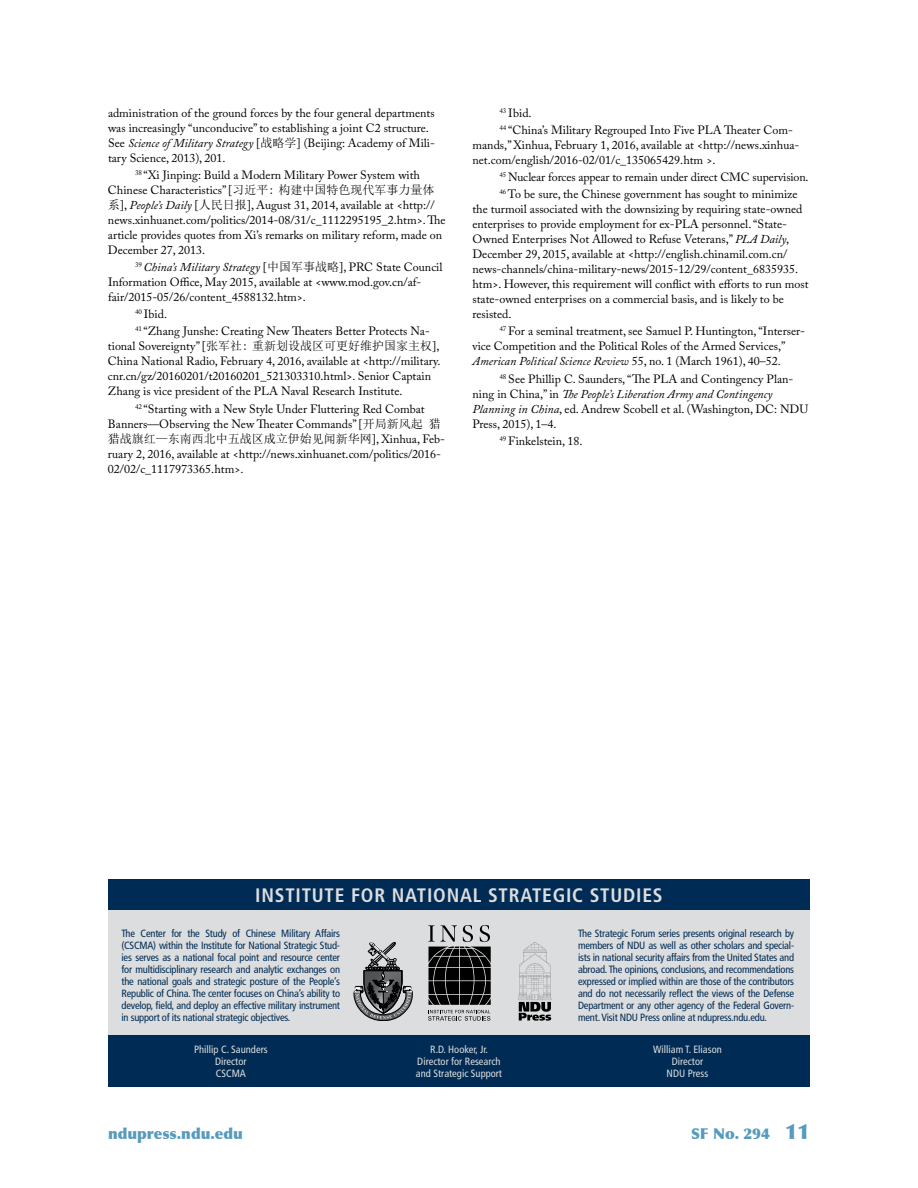
<style>
.page{position:relative;width:918px;height:1188px;background:#fff}
.page>*{position:absolute;margin:0;border:0;box-sizing:border-box;transform-origin:0 0}
.t1{font:700 condensed 19.5px "Frutiger LT Std";letter-spacing:.04em;color:#dcddde}
.t2{font:900 15px "Optima";color:#569bbe}
.t3{font:12px/15px "Adobe Caslon Pro";color:#000}
.t4{font:12px "Sim Sun";color:#000}
.t5{font:condensed 10.5px/12px "Frutiger LT Std";letter-spacing:-.02em;color:#002b54;text-align:justify}
.t6{font:condensed 10.5px/12px "Frutiger LT Std";color:#dcddde;text-align:center}
.s1{font-style:italic}
.s2{font-family:"Sim Sun"}
.s3{font-family:"Adobe Caslon Pro"}
.s4{font-size:21px}
</style>
<div class="page">
<div style="left:108px;top:909px;width:702px;height:143px;background:#dcddde"></div>
<div style="left:108px;top:1035px;width:702px;height:52px;background:#002b54"></div>
<div style="left:108px;top:879px;width:702px;height:31px;background:#002b54"></div>
<svg style="left:428px;top:925px;width:63px;height:96px"></svg>
<svg style="left:353px;top:943px;width:59px;height:78px"></svg>
<svg style="left:518px;top:942px;width:33px;height:79px"></svg>
<p class="t3" style="left:108px;top:105px;width:329px">administration of the ground forces by the four general departments was increasingly “unconducive” to establishing a joint C2 structure.<br>See <span class="s1">Science of Military Strategy</span> [<span class="s2">战略学</span>] (Beijing: Academy of Mili&shy;tary Science, 2013), 201.</p>
<p class="t3" style="left:108px;top:167px;width:339px;text-indent:27px"><sup>38</sup> “Xi Jinping: Build a Modern Military Power System with Chinese Characteristics” [<span class="s2">习近平: 构建中国特色现代军事力量体系</span>], <span class="s1">People’s Daily</span> [<span class="s2">人民日报</span>], August 31, 2014, available at &lt;http:// news.xinhuanet.com/politics/2014-08/31/c_1112295195_2.htm&gt;. The article provides quotes from Xi’s remarks on military reform, made on December 27, 2013.</p>
<p class="t3" style="left:108px;top:259px;width:336px;text-indent:27px"><sup>39</sup> <span class="s1">China’s Military Strategy</span> [<span class="s2">中国军事战略</span>], PRC State Council<br>Information Office, May 2015, available at &lt;www.mod.gov.cn/af&shy;fair/2015-05/26/content_4588132.htm&gt;.</p>
<p class="t3" style="left:135px;top:306px;width:296px;line-height:17.1px"><sup>40</sup> Ibid.<br><sup>41</sup> “Zhang Junshe: Creating New Theaters Better Protects Na-</p>
<p class="t3" style="left:108px;top:339px;width:334px">tional Sovereignty” [<span class="s2">张军社: 重新划设战区可更好维护国家主权</span>], China National Radio, February 4, 2016, available at &lt;http://military. cnr.cn/gz/20160201/t20160201_521303310.html&gt;. Senior Captain Zhang is vice president of the PLA Naval Research Institute.</p>
<p class="t3" style="left:108px;top:401px;width:334px;text-indent:27px"><sup>42</sup> “Starting with a New Style Under Fluttering Red Combat<br>Banners—Observing the New Theater Commands” [<span class="s2">开局新风起 猎</span></p>
<p class="t4" style="left:108px;top:432px;width:339px">猎战旗红—东南西北中五战区成立伊始见闻新华网<span class="s3">], Xinhua, Feb-</span></p>
<p class="t3" style="left:108px;top:446px;width:335px">ruary 2, 2016, available at &lt;http://news.xinhuanet.com/politics/2016-<br>02/02/c_1117973365.htm&gt;.</p>
<p class="t3" style="left:500px;top:104px;width:295px;line-height:17.1px"><sup>43</sup> Ibid.<br><sup>44</sup> “China’s Military Regrouped Into Five PLA Theater Com-</p>
<p class="t3" style="left:472px;top:137px;width:328px">mands,” Xinhua, February 1, 2016, available at &lt;http://news.xinhua&shy;net.com/english/2016-02/01/c_135065429.htm &gt;.</p>
<p class="t3" style="left:500px;top:168px;width:311px;line-height:17.1px"><sup>45</sup> Nuclear forces appear to remain under direct CMC supervision.<br><sup>46</sup> To be sure, the Chinese government has sought to minimize</p>
<p class="t3" style="left:472px;top:202px;width:338px">the turmoil associated with the downsizing by requiring state-owned enterprises to provide employment for ex-PLA personnel. “State-Owned Enterprises Not Allowed to Refuse Veterans,” <span class="s1">PLA Daily</span>, December 29, 2015, available at &lt;http://english.chinamil.com.cn/ news-channels/china-military-news/2015-12/29/content_6835935. htm&gt;. However, this requirement will conflict with efforts to run most state-owned enterprises on a commercial basis, and is likely to be resisted.</p>
<p class="t3" style="left:473px;top:324px;width:334px;text-indent:27px"><sup>47</sup> For a seminal treatment, see Samuel P. Huntington, “Interser&shy;vice Competition and the Political Roles of the Armed Services,”<br><span class="s1">American Political Science Review</span> 55, no. 1 (March 1961), 40–52.</p>
<p class="t3" style="left:473px;top:371px;width:337px;text-indent:27px"><sup>48</sup> See Phillip C. Saunders, “The PLA and Contingency Plan&shy;ning in China,” in <span class="s1">The People’s Liberation Army and Contingency Planning in China</span>, ed. Andrew Scobell et al. (Washington, DC: NDU Press, 2015), 1–4.</p>
<p class="t3" style="left:500px;top:433px;width:85px"><sup>49</sup> Finkelstein, 18.</p>
<h1 class="t1" style="left:255px;top:884px;width:409px">INSTITUTE FOR NATIONAL STRATEGIC STUDIES</h1>
<p class="t5" style="left:122px;top:927px;width:220px">The Center for the Study of Chinese Military Affairs (CSCMA) within the Institute for National Strategic Stud&shy;ies serves as a national focal point and resource center for multidisciplinary research and analytic exchanges on the national goals and strategic posture of the People’s Republic of China. The center focuses on China’s ability to develop, field, and deploy an effective military instrument in support of its national strategic objectives.</p>
<p class="t5" style="left:578px;top:927px;width:218px">The Strategic Forum series presents original research by members of NDU as well as other scholars and special&shy;ists in national security affairs from the United States and abroad. The opinions, conclusions, and recommendations expressed or implied within are those of the contributors and do not necessarily reflect the views of the Defense Department or any other agency of the Federal Govern&shy;ment. Visit NDU Press online at ndupress.ndu.edu.</p>
<p class="t6" style="left:194px;top:1043px;width:75px">Phillip C. Saunders<br>Director<br>CSCMA</p>
<p class="t6" style="left:653px;top:1043px;width:70px">William T. Eliason<br>Director<br>NDU Press</p>
<p class="t6" style="left:416px;top:1043px;width:88px">R.D. Hooker, Jr.<br>Director for Research and Strategic Support</p>
<p class="t2" style="left:108px;top:1125px;width:136px">ndupress.ndu.edu</p>
<p class="t2" style="left:691px;top:1125px;width:120px">SF No. 294 <span class="s4">11</span></p>
</div>
